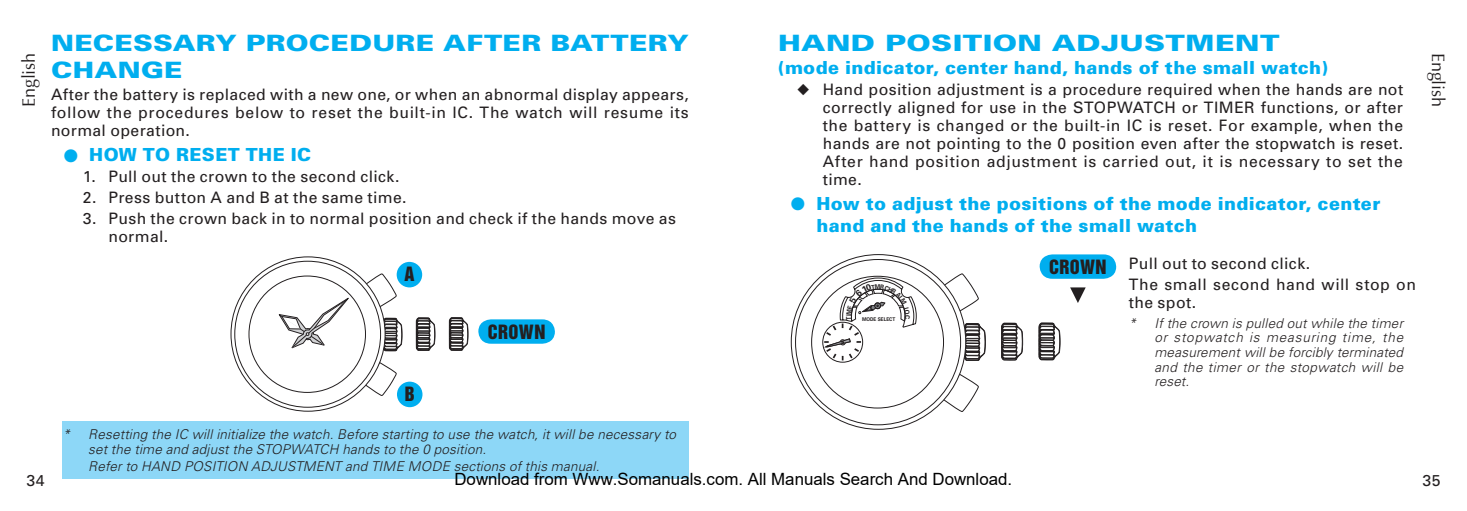
<style>
.page{position:relative;width:1467px;height:511px;background:#fff}
.page>*{position:absolute;margin:0;border:0;box-sizing:border-box;transform-origin:0 0}
.t1{font:900 22.5px "Univers";letter-spacing:.015em;color:#00aeef;scale:1.22 1}
.t2{font:900 22.5px "Univers";letter-spacing:.015em;color:#00aeef;scale:1.3 1}
.t3{font:900 18px/22.5px "Univers";letter-spacing:.02em;color:#00aeef}
.t4{font:18px "Optima";letter-spacing:-.005em;color:#231f20}
.t5{font:18px "Helvetica Inserat";letter-spacing:.015em;color:#231f20}
.t6{font:16.88px "Arial";color:#000}
.t7{font:15.75px/18px "Univers";letter-spacing:.03em;color:#231f20;text-align:justify}
.t8{font:italic 300 13.5px/14.6px "Univers";letter-spacing:.015em;color:#231f20;text-align:justify}
.t9{font:700 5.17px "Univers";color:#231f20;scale:.93 1}
</style>
<div class="page">
<svg style="left:416px;top:317px;width:19px;height:33px"></svg>
<svg style="left:449px;top:317px;width:19px;height:33px"></svg>
<svg style="left:365px;top:273px;width:37px;height:122px"></svg>
<div style="left:231px;top:257px;width:154px;height:154px;background:#fff;border-radius:50%"></div>
<svg style="left:279px;top:297px;width:70px;height:51px"></svg>
<svg style="left:1001px;top:322px;width:22px;height:38px"></svg>
<svg style="left:1039px;top:322px;width:21px;height:38px"></svg>
<svg style="left:942px;top:273px;width:43px;height:138px"></svg>
<div style="left:791px;top:254px;width:175px;height:175px;background:#fff;border-radius:50%"></div>
<div style="left:822px;top:322px;width:41px;height:40px;border:1px solid #231f20;border-radius:50%"></div>
<div style="left:478px;top:319px;width:77px;height:24px;background:#00aeef;border-radius:12px"></div>
<div style="left:397px;top:261px;width:25px;height:26px;background:#00aeef;border-radius:50%"></div>
<div style="left:397px;top:381px;width:25px;height:26px;background:#00aeef;border-radius:50%"></div>
<div style="left:1040px;top:254px;width:76px;height:24px;background:#00aeef;border-radius:12px"></div>
<div style="left:63px;top:421px;width:626px;height:57px;background:#8dd7f7"></div>
<svg style="left:1070px;top:287px;width:16px;height:16px"></svg>
<svg style="left:824px;top:277px;width:93px;height:83px"></svg>
<p class="t4" style="left:18px;top:107px;width:56px;rotate:-90deg">English</p>
<h1 class="t1" style="left:51px;top:29px;width:37px">Necessary</h1>
<h1 class="t1" style="left:246px;top:29px;width:18px">proc</h1>
<h1 class="t1" style="left:331px;top:29px;width:34px">Edure</h1>
<h1 class="t1" style="left:443px;top:29px;width:17px">after</h1>
<h1 class="t1" style="left:550px;top:29px;width:17px">battery</h1>
<h1 class="t1" style="left:51px;top:56px;width:19px">chan</h1>
<h1 class="t1" style="left:141px;top:56px;width:33px">ge</h1>
<p class="t7" style="left:51px;top:85px;width:639px">After the battery is replaced with a new one, or when an abnormal display appears, follow the procedures below to reset the built-in IC. The watch will resume its normal operation.</p>
<p class="t3" style="left:64px;top:143px;width:249px">● HOW TO RESET THE IC</p>
<p class="t7" style="left:83px;top:167px;width:318px">1. Pull out the crown to the second click.</p>
<p class="t7" style="left:83px;top:188px;width:325px">2. Press button A and B at the same time.</p>
<p class="t7" style="left:108px;top:210px;width:569px;text-indent:-26px">3. Push the crown back in to normal position and check if the hands move as normal.</p>
<p class="t5" style="left:404px;top:263px;width:12px">A</p>
<p class="t5" style="left:488px;top:320px;width:59px">CROWN</p>
<p class="t5" style="left:405px;top:383px;width:12px">B</p>
<h1 class="t2" style="left:778px;top:29px;width:387px">HAND POSITION ADJUSTMENT</h1>
<p class="t3" style="left:778px;top:57px;width:551px">(mode indicator, center hand, hands of the small watch)</p>
<p class="t7" style="left:823px;top:81px;width:582px;text-indent:-26px">◆ Hand position adjustment is a procedure required when the hands are not correctly aligned for use in the STOPWATCH or TIMER functions, or after the battery is changed or the built-in IC is reset. For example, when the hands are not pointing to the 0 position even after the stopwatch is reset.<br>After hand position adjustment is carried out, it is necessary to set the time.</p>
<p class="t3" style="left:816px;top:192px;width:565px;text-indent:-26px">● How to adjust the positions of the mode indicator, center hand and the hands of the small watch</p>
<p class="t9" style="left:862px;top:316px;width:37px">MODE SELECT</p>
<p class="t5" style="left:1049px;top:256px;width:59px">CROWN</p>
<p class="t7" style="left:1129px;top:253px;width:289px;line-height:21.2px">Pull out to second click.<br>The small second hand will stop on</p>
<p class="t7" style="left:1129px;top:293px;width:69px">the spot.</p>
<p class="t8" style="left:1154px;top:315px;width:250px;text-indent:-25px">* If the crown is pulled out while the timer or stopwatch is measuring time, the measurement will be forcibly terminated and the timer or the stopwatch will be reset.</p>
<p class="t4" style="left:1449px;top:53px;width:56px;rotate:90deg">English</p>
<p class="t7" style="left:26px;top:471px;width:20px">34</p>
<p class="t8" style="left:88px;top:426px;width:589px;text-indent:-26px">* Resetting the IC will initialize the watch. Before starting to use the watch, it will be necessary to set the time and adjust the STOPWATCH hands to the 0 position.</p>
<p class="t8" style="left:88px;top:459px;width:513px">Refer to HAND POSITION ADJUSTMENT and TIME MODE sections of this manual.</p>
<p class="t6" style="left:454px;top:469px;width:559px">Download from Www.Somanuals.com. All Manuals Search And Download.</p>
<p class="t7" style="left:1422px;top:471px;width:10px">35</p>
</div>
